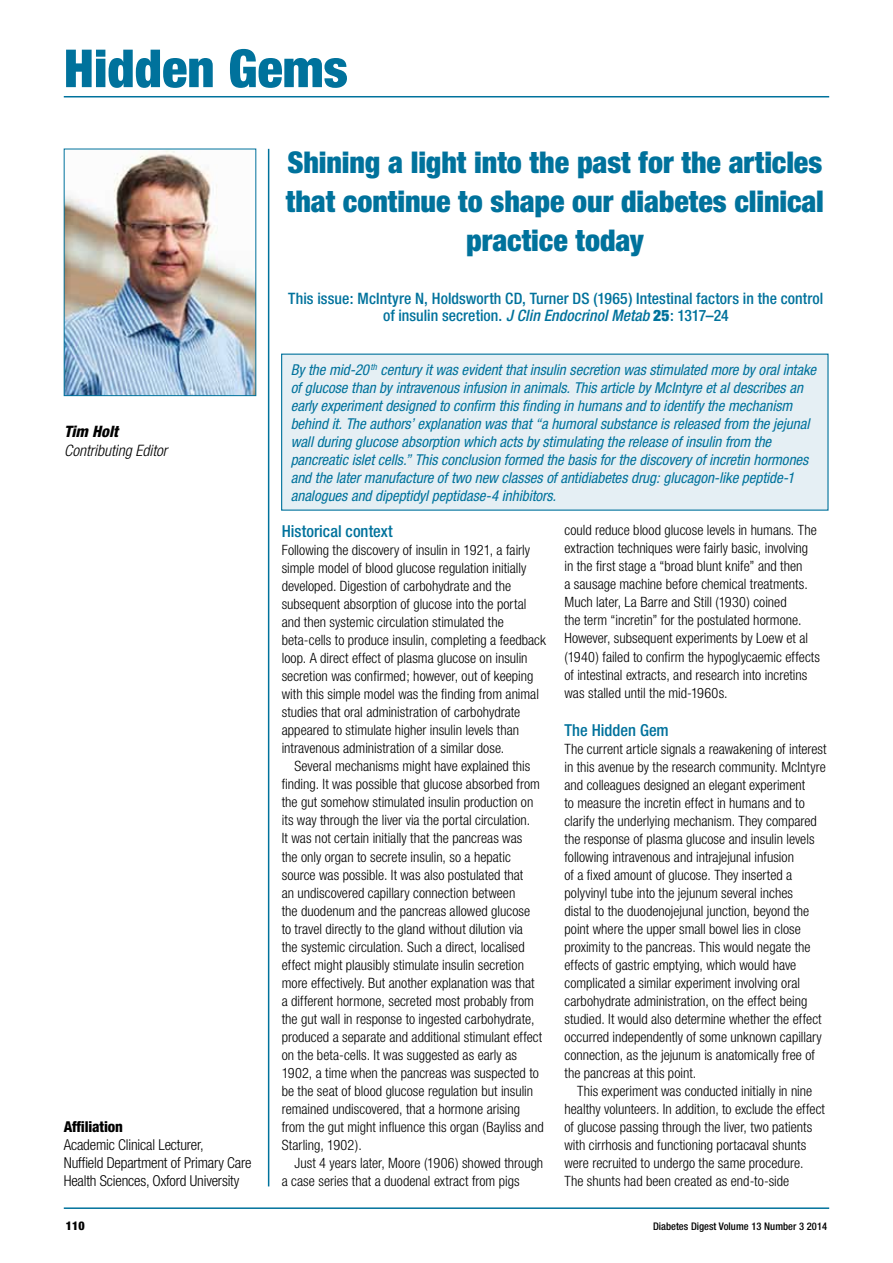
<style>
.page{position:relative;width:893px;height:1263px;background:#fff}
.page>*{position:absolute;margin:0;border:0;box-sizing:border-box;transform-origin:0 0}
.t1{font:900 condensed 52.5px "Helvetica Neue";color:#00729c}
.t2{font:900 condensed 30px/39px "Helvetica Neue";letter-spacing:-.005em;color:#00729c;text-align:center}
.t3{font:500 condensed 16.5px "Helvetica Neue";color:#00729c}
.t4{font:500 condensed 15.75px/17.2px "Helvetica Neue";letter-spacing:.005em;color:#00729c;text-align:center}
.t5{font:italic 300 condensed 15.75px "Helvetica Neue";color:#000}
.t6{font:italic 800 condensed 15.75px "Helvetica Neue";color:#000}
.t7{font:italic condensed 15px/18px "Helvetica Neue";color:#00729c}
.t8{font:300 condensed 15px/18px "Helvetica Neue";letter-spacing:-.01em;color:#000}
.t9{font:800 condensed 15px "Helvetica Neue";letter-spacing:-.01em;color:#000}
.t10{font:300 condensed 14.25px/18px "Helvetica Neue";color:#000}
.t11{font:900 condensed 12px "Helvetica Neue";color:#000}
.t12{font:500 condensed 10.5px "Helvetica Neue";color:#000}
.s1{font-style:italic}
.s2{font-weight:900}
</style>
<div class="page">
<hr style="left:64px;top:96px;width:765px;height:1px;background:#00729c">
<hr style="left:64px;top:1207px;width:765px;height:2px;background:#00729c">
<img style="left:66px;top:151px;width:188px;height:243px">
<div style="left:64px;top:149px;width:192px;height:247px;border:1px solid #00729c"></div>
<hr style="left:268px;top:149px;width:1px;height:1037px;background:#00729c">
<div style="left:282px;top:354px;width:546px;height:156px;background:#e5eff4"></div>
<h1 class="t1" style="left:64px;top:36px;width:286px">Hidden Gems</h1>
<p class="t6" style="left:64px;top:421px;width:55px">Tim Holt</p>
<p class="t5" style="left:64px;top:441px;width:105px">Contributing Editor</p>
<p class="t9" style="left:64px;top:1117px;width:61px">Affiliation</p>
<p class="t8" style="left:64px;top:1136px;width:189px">Academic Clinical Lecturer,<br>Nuffield Department of Primary Care<br>Health Sciences, Oxford University</p>
<h2 class="t2" style="left:286px;top:142px;width:540px">Shining a light into the past for the articles that continue to shape our diabetes clinical practice today</h2>
<p class="t4" style="left:288px;top:289px;width:537px">This issue: McIntyre N, Holdsworth CD, Turner DS (1965) Intestinal factors in the control of insulin secretion. <span class="s1">J Clin Endocrinol Metab</span> <span class="s2">25</span>: 1317–24</p>
<p class="t7" style="left:291px;top:361px;width:527px">By the mid-20 <sup>th</sup> century it was evident that insulin secretion was stimulated more by oral intake of glucose than by intravenous infusion in animals. This article by McIntyre et al describes an early experiment designed to confirm this finding in humans and to identify the mechanism behind it. The authors’ explanation was that “a humoral substance is released from the jejunal wall during glucose absorption which acts by stimulating the release of insulin from the pancreatic islet cells.” This conclusion formed the basis for the discovery of incretin hormones and the later manufacture of two new classes of antidiabetes drug: glucagon-like peptide-1 analogues and dipeptidyl peptidase-4 inhibitors.</p>
<p class="t3" style="left:282px;top:521px;width:113px">Historical context</p>
<p class="t10" style="left:282px;top:541px;width:266px">Following the discovery of insulin in 1921, a fairly simple model of blood glucose regulation initially developed. Digestion of carbohydrate and the subsequent absorption of glucose into the portal and then systemic circulation stimulated the beta-cells to produce insulin, completing a feedback loop. A direct effect of plasma glucose on insulin secretion was confirmed; however, out of keeping with this simple model was the finding from animal studies that oral administration of carbohydrate appeared to stimulate higher insulin levels than intravenous administration of a similar dose.</p>
<p class="t10" style="left:282px;top:757px;width:263px;text-indent:13px">Several mechanisms might have explained this finding. It was possible that glucose absorbed from the gut somehow stimulated insulin production on its way through the liver via the portal circulation.<br>It was not certain initially that the pancreas was<br>the only organ to secrete insulin, so a hepatic source was possible. It was also postulated that<br>an undiscovered capillary connection between<br>the duodenum and the pancreas allowed glucose<br>to travel directly to the gland without dilution via<br>the systemic circulation. Such a direct, localised effect might plausibly stimulate insulin secretion more effectively. But another explanation was that a different hormone, secreted most probably from the gut wall in response to ingested carbohydrate, produced a separate and additional stimulant effect on the beta-cells. It was suggested as early as 1902, a time when the pancreas was suspected to be the seat of blood glucose regulation but insulin remained undiscovered, that a hormone arising from the gut might influence this organ (Bayliss and Starling, 1902).</p>
<p class="t10" style="left:282px;top:1154px;width:263px;text-indent:13px">Just 4 years later, Moore (1906) showed through a case series that a duodenal extract from pigs</p>
<p class="t10" style="left:564px;top:521px;width:257px">could reduce blood glucose levels in humans. The extraction techniques were fairly basic, involving in the first stage a “broad blunt knife” and then<br>a sausage machine before chemical treatments.<br>Much later, La Barre and Still (1930) coined<br>the term “incretin” for the postulated hormone.<br>However, subsequent experiments by Loew et al (1940) failed to confirm the hypoglycaemic effects of intestinal extracts, and research into incretins was stalled until the mid-1960s.</p>
<p class="t3" style="left:564px;top:720px;width:106px">The Hidden Gem</p>
<p class="t10" style="left:564px;top:739px;width:264px">The current article signals a reawakening of interest in this avenue by the research community. McIntyre and colleagues designed an elegant experiment<br>to measure the incretin effect in humans and to clarify the underlying mechanism. They compared the response of plasma glucose and insulin levels following intravenous and intrajejunal infusion<br>of a fixed amount of glucose. They inserted a polyvinyl tube into the jejunum several inches<br>distal to the duodenojejunal junction, beyond the point where the upper small bowel lies in close proximity to the pancreas. This would negate the effects of gastric emptying, which would have complicated a similar experiment involving oral carbohydrate administration, on the effect being studied. It would also determine whether the effect occurred independently of some unknown capillary connection, as the jejunum is anatomically free of the pancreas at this point.</p>
<p class="t10" style="left:564px;top:1082px;width:262px;text-indent:13px">This experiment was conducted initially in nine healthy volunteers. In addition, to exclude the effect of glucose passing through the liver, two patients with cirrhosis and functioning portacaval shunts were recruited to undergo the same procedure.<br>The shunts had been created as end-to-side</p>
<p class="t11" style="left:66px;top:1218px;width:20px">110</p>
<p class="t12" style="left:653px;top:1220px;width:175px">Diabetes Digest Volume 13 Number 3 2014</p>
</div>
